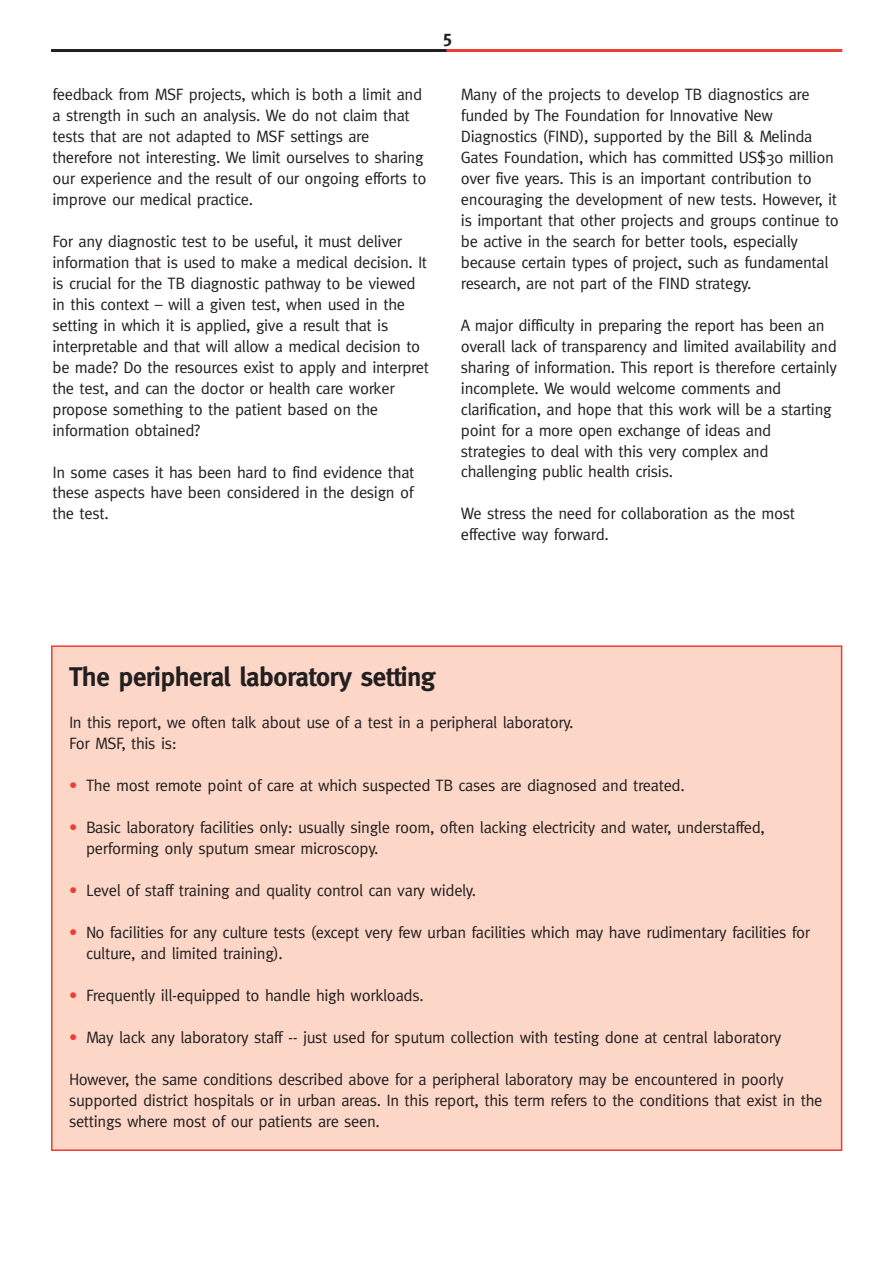
<style>
.page{position:relative;width:893px;height:1263px;background:#fff}
.page>*{position:absolute;margin:0;border:0;box-sizing:border-box;transform-origin:0 0}
.t1{font:700 27px "Meta";letter-spacing:-.02em;color:#231f20}
.t2{font:700 18px "Meta";color:#231f20}
.t3{font:16.5px/21px "Meta";letter-spacing:-.02em;color:#231f20}
.s1{color:#ee3e34}
</style>
<div class="page">
<div style="left:52px;top:646px;width:789px;height:504px;background:#fcd6c7"></div>
<hr style="left:51px;top:49px;width:397px;height:3px;background:#231f20">
<hr style="left:446px;top:49px;width:396px;height:3px;background:#ee3e34">
<p class="t2" style="left:442px;top:30px;width:11px">5</p>
<p class="t3" style="left:53px;top:84px;width:375px">feedback from MSF projects, which is both a limit and a strength in such an analysis. We do not claim that tests that are not adapted to MSF settings are therefore not interesting. We limit ourselves to sharing our experience and the result of our ongoing efforts to improve our medical practice.</p>
<p class="t3" style="left:53px;top:231px;width:378px">For any diagnostic test to be useful, it must deliver information that is used to make a medical decision. It is crucial for the TB diagnostic pathway to be viewed in this context – will a given test, when used in the setting in which it is applied, give a result that is interpretable and that will allow a medical decision to be made? Do the resources exist to apply and interpret the test, and can the doctor or health care worker propose something to the patient based on the information obtained?</p>
<p class="t3" style="left:53px;top:462px;width:363px;text-align:justify">In some cases it has been hard to find evidence that these aspects have been considered in the design of the test.</p>
<p class="t3" style="left:461px;top:84px;width:379px">Many of the projects to develop TB diagnostics are funded by The Foundation for Innovative New Diagnostics (FIND), supported by the Bill &amp; Melinda Gates Foundation, which has committed US$30 million over five years. This is an important contribution to encouraging the development of new tests. However, it is important that other projects and groups continue to be active in the search for better tools, especially because certain types of project, such as fundamental research, are not part of the FIND strategy.</p>
<p class="t3" style="left:461px;top:315px;width:377px">A major difficulty in preparing the report has been an overall lack of transparency and limited availability and sharing of information. This report is therefore certainly incomplete. We would welcome comments and clarification, and hope that this work will be a starting point for a more open exchange of ideas and strategies to deal with this very complex and challenging public health crisis.</p>
<p class="t3" style="left:461px;top:504px;width:335px">We stress the need for collaboration as the most effective way forward.</p>
<h1 class="t1" style="left:69px;top:666px;width:368px">The peripheral laboratory setting</h1>
<p class="t3" style="left:69px;top:713px;width:506px">In this report, we often talk about use of a test in a peripheral laboratory.<br>For MSF, this is:</p>
<p class="t3" style="left:69px;top:776px;width:617px"><span class="s1">•</span> The most remote point of care at which suspected TB cases are diagnosed and treated.</p>
<p class="t3" style="left:86px;top:818px;width:680px;text-indent:-17px"><span class="s1">•</span> Basic laboratory facilities only: usually single room, often lacking electricity and water, understaffed, performing only sputum smear microscopy.</p>
<p class="t3" style="left:69px;top:881px;width:408px"><span class="s1">•</span> Level of staff training and quality control can vary widely.</p>
<p class="t3" style="left:86px;top:923px;width:725px;text-indent:-17px"><span class="s1">•</span> No facilities for any culture tests (except very few urban facilities which may have rudimentary facilities for culture, and limited training).</p>
<p class="t3" style="left:69px;top:986px;width:356px"><span class="s1">•</span> Frequently ill-equipped to handle high workloads.</p>
<p class="t3" style="left:69px;top:1028px;width:714px"><span class="s1">•</span> May lack any laboratory staff -- just used for sputum collection with testing done at central laboratory</p>
<p class="t3" style="left:69px;top:1070px;width:754px">However, the same conditions described above for a peripheral laboratory may be encountered in poorly supported district hospitals or in urban areas. In this report, this term refers to the conditions that exist in the settings where most of our patients are seen.</p>
</div>
